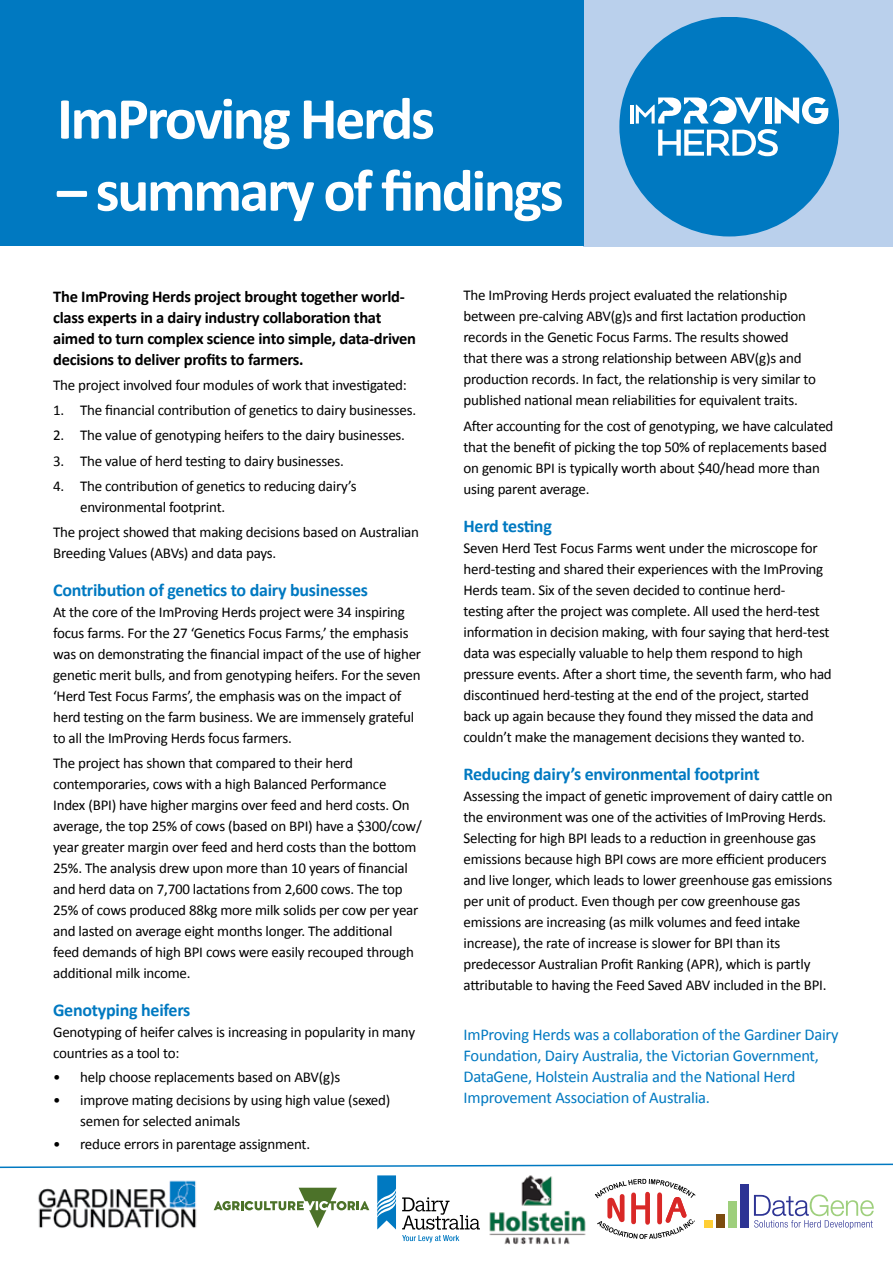
<style>
.page{position:relative;width:893px;height:1263px;background:#fff}
.page>*{position:absolute;margin:0;border:0;box-sizing:border-box;transform-origin:0 0}
.t1{font:700 60px "Calibri";letter-spacing:-.04em;color:#fff}
.t2{font:700 18px "Calibri";letter-spacing:-.015em;color:#0079c1}
.t3{font:16.5px/21px "Calibri";letter-spacing:-.015em;color:#0079c1}
.t4{font:700 16.5px/21px "Calibri";letter-spacing:-.015em;color:#000}
.t5{font:15px/21px "Calibri";letter-spacing:-.015em;color:#000}
</style>
<div class="page">
<div style="left:584px;top:0;width:309px;height:247px;background:#bad0ec"></div>
<div style="left:619px;top:17px;width:220px;height:219px;background:#0079c1;border-radius:50%"></div>
<hr style="left:630px;top:105px;width:3px;height:19px;background:#fff">
<svg style="left:636px;top:97px;width:192px;height:59px"></svg>
<svg style="left:377px;top:1175px;width:19px;height:54px"></svg>
<svg style="left:402px;top:1197px;width:78px;height:45px"></svg>
<img style="left:38px;top:1180px;width:159px;height:48px">
<img style="left:489px;top:1175px;width:97px;height:70px">
<svg style="left:595px;top:1179px;width:100px;height:60px"></svg>
<svg style="left:214px;top:1188px;width:155px;height:40px"></svg>
<svg style="left:0;top:1163px;width:893px;height:6px"></svg>
<div style="left:0;top:0;width:584px;height:246px;background:#0079c1"></div>
<svg style="left:754px;top:1194px;width:120px;height:35px"></svg>
<div style="left:716px;top:1214px;width:9px;height:14px;background:#7c4c0f"></div>
<div style="left:728px;top:1202px;width:9px;height:26px;background:#9ecf7c"></div>
<div style="left:740px;top:1184px;width:9px;height:44px;background:#2d3494"></div>
<div style="left:704px;top:1220px;width:9px;height:8px;background:#ffce35"></div>
<h1 class="t1" style="left:57px;top:80px;width:379px">ImProving Herds</h1>
<h1 class="t1" style="left:57px;top:152px;width:508px">– summary of findings</h1>
<p class="t4" style="left:53px;top:286px;width:365px">The ImProving Herds project brought together world&shy;class experts in a dairy industry collaboration that aimed to turn complex science into simple, data-driven decisions to deliver profits to farmers.</p>
<p class="t5" style="left:53px;top:374px;width:355px">The project involved four modules of work that investigated:</p>
<p class="t5" style="left:53px;top:400px;width:365px">1. The financial contribution of genetics to dairy businesses.</p>
<p class="t5" style="left:53px;top:425px;width:353px">2. The value of genotyping heifers to the dairy businesses.</p>
<p class="t5" style="left:53px;top:450px;width:292px">3. The value of herd testing to dairy businesses.</p>
<p class="t5" style="left:80px;top:475px;width:278px;text-indent:-27px">4. The contribution of genetics to reducing dairy’s environmental footprint.</p>
<p class="t5" style="left:53px;top:522px;width:367px">The project showed that making decisions based on Australian<br>Breeding Values (ABVs) and data pays.</p>
<p class="t2" style="left:53px;top:579px;width:316px">Contribution of genetics to dairy businesses</p>
<p class="t5" style="left:53px;top:602px;width:370px">At the core of the ImProving Herds project were 34 inspiring focus farms. For the 27 ‘Genetics Focus Farms,’ the emphasis was on demonstrating the financial impact of the use of higher genetic merit bulls, and from genotyping heifers. For the seven ‘Herd Test Focus Farms’, the emphasis was on the impact of herd testing on the farm business. We are immensely grateful to all the ImProving Herds focus farmers.</p>
<p class="t5" style="left:53px;top:753px;width:370px">The project has shown that compared to their herd contemporaries, cows with a high Balanced Performance Index (BPI) have higher margins over feed and herd costs. On average, the top 25% of cows (based on BPI) have a $300/cow/ year greater margin over feed and herd costs than the bottom 25%. The analysis drew upon more than 10 years of financial and herd data on 7,700 lactations from 2,600 cows. The top 25% of cows produced 88kg more milk solids per cow per year and lasted on average eight months longer. The additional feed demands of high BPI cows were easily recouped through additional milk income.</p>
<p class="t2" style="left:53px;top:999px;width:139px">Genotyping heifers</p>
<p class="t5" style="left:53px;top:1022px;width:363px">Genotyping of heifer calves is increasing in popularity in many countries as a tool to:</p>
<p class="t5" style="left:53px;top:1066px;width:289px">• help choose replacements based on ABV(g)s</p>
<p class="t5" style="left:80px;top:1089px;width:312px;text-indent:-27px">• improve mating decisions by using high value (sexed) semen for selected animals</p>
<p class="t5" style="left:53px;top:1133px;width:259px">• reduce errors in parentage assignment.</p>
<p class="t5" style="left:463px;top:285px;width:354px">The ImProving Herds project evaluated the relationship between pre-calving ABV(g)s and first lactation production records in the Genetic Focus Farms. The results showed that there was a strong relationship between ABV(g)s and production records. In fact, the relationship is very similar to published national mean reliabilities for equivalent traits.</p>
<p class="t5" style="left:463px;top:415px;width:371px">After accounting for the cost of genotyping, we have calculated that the benefit of picking the top 50% of replacements based on genomic BPI is typically worth about $40/head more than using parent average.</p>
<p class="t2" style="left:463px;top:514px;width:90px">Herd testing</p>
<p class="t5" style="left:463px;top:537px;width:370px">Seven Herd Test Focus Farms went under the microscope for herd-testing and shared their experiences with the ImProving Herds team. Six of the seven decided to continue herd-<br>testing after the project was complete. All used the herd-test information in decision making, with four saying that herd-test data was especially valuable to help them respond to high pressure events. After a short time, the seventh farm, who had discontinued herd-testing at the end of the project, started back up again because they found they missed the data and couldn’t make the management decisions they wanted to.</p>
<p class="t2" style="left:463px;top:762px;width:298px">Reducing dairy’s environmental footprint</p>
<p class="t5" style="left:463px;top:785px;width:371px">Assessing the impact of genetic improvement of dairy cattle on the environment was one of the activities of ImProving Herds.<br>Selecting for high BPI leads to a reduction in greenhouse gas emissions because high BPI cows are more efficient producers and live longer, which leads to lower greenhouse gas emissions per unit of product. Even though per cow greenhouse gas emissions are increasing (as milk volumes and feed intake increase), the rate of increase is slower for BPI than its predecessor Australian Profit Ranking (APR), which is partly attributable to having the Feed Saved ABV included in the BPI.</p>
<p class="t3" style="left:463px;top:1024px;width:377px">ImProving Herds was a collaboration of the Gardiner Dairy Foundation, Dairy Australia, the Victorian Government, DataGene, Holstein Australia and the National Herd Improvement Association of Australia.</p>
</div>
